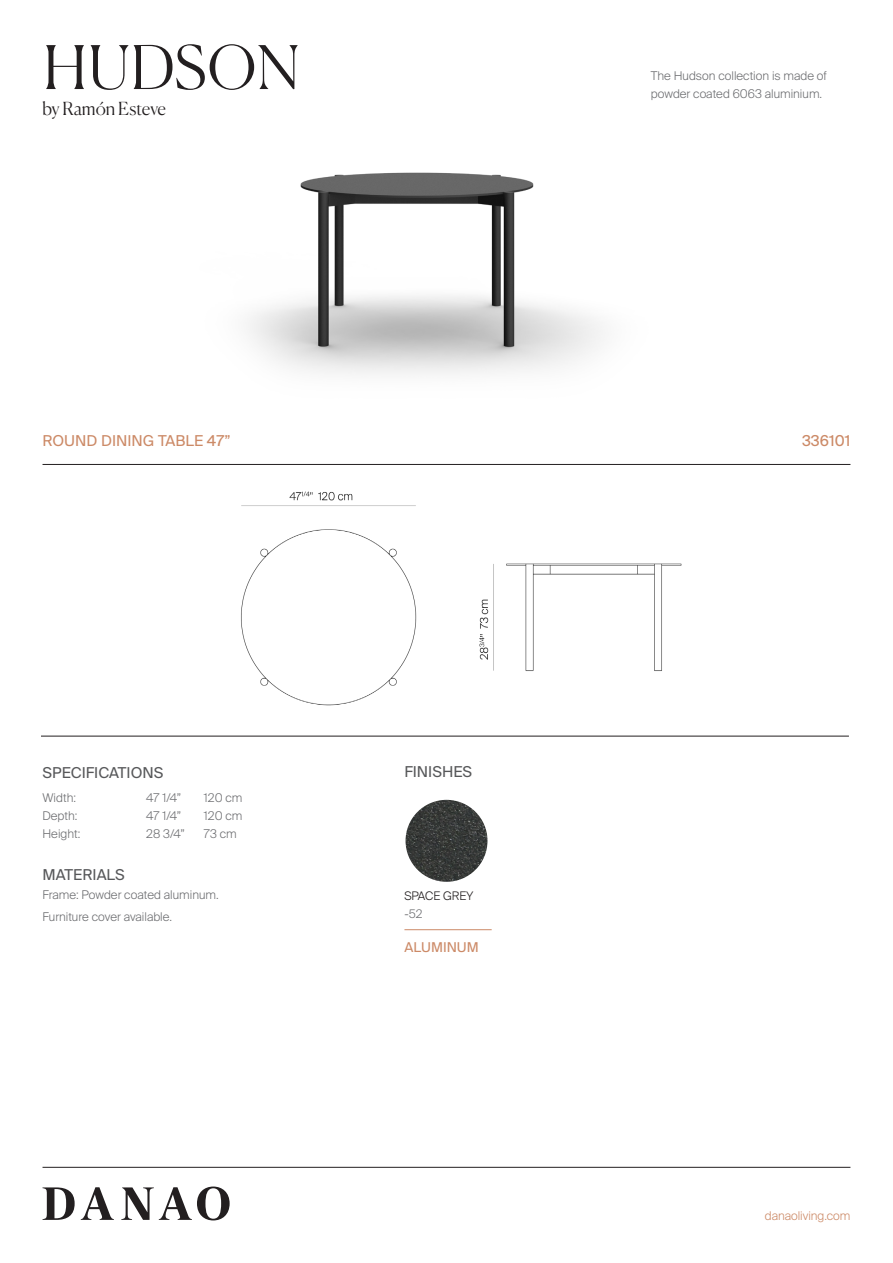
<style>
.page{position:relative;width:893px;height:1263px;background:#fff}
.page>*{position:absolute;margin:0;border:0;box-sizing:border-box;transform-origin:0 0}
.t1{font:300 60px "Canela";letter-spacing:.02em;color:#231f20}
.t2{font:300 18px "Canela";color:#231f20}
.t3{font:15px "Suisse Intl";color:#57585a}
.t4{font:15px "Suisse Intl";color:#cc8a67}
.t5{font:13.5px "Suisse Intl";color:#cc8a67}
.t6{font:300 12px/18px "Suisse Intl";color:#6c6d70}
.t7{font:300 12px "Suisse Intl";color:#cc8a67}
.t8{font:300 11.85px "Suisse Intl";color:#231f20}
.t9{font:300 11.85px "Suisse Intl";color:#6c6d70}
</style>
<div class="page">
<img style="left:248px;top:172px;width:355px;height:202px">
<svg style="left:43px;top:1187px;width:32px;height:33px"></svg>
<svg style="left:81px;top:1187px;width:33px;height:33px"></svg>
<svg style="left:121px;top:1186px;width:109px;height:34px"></svg>
<hr style="left:43px;top:1167px;width:807px;height:1px;background:#231f20">
<hr style="left:43px;top:464px;width:807px;height:1px;background:#231f20">
<hr style="left:41px;top:736px;width:808px;height:1px;background:#231f20">
<img style="left:66px;top:491px;width:758px;height:245px">
<hr style="left:404px;top:929px;width:88px;height:1px;background:#cc8a67">
<img style="left:406px;top:800px;width:81px;height:82px;border-radius:41px">
<h1 class="t1" style="left:43px;top:20px;width:258px">HUDSON</h1>
<h2 class="t2" style="left:43px;top:94px;width:125px">by Ramón Esteve</h2>
<p class="t6" style="left:651px;top:66px;width:178px">The Hudson collection is made of powder coated 6063 aluminium.</p>
<p class="t4" style="left:43px;top:432px;width:190px">ROUND DINING TABLE 47”</p>
<p class="t4" style="left:802px;top:432px;width:50px">336101</p>
<p class="t3" style="left:43px;top:764px;width:122px">SPECIFICATIONS</p>
<p class="t6" style="left:43px;top:789px;width:35px">Width:</p>
<p class="t6" style="left:146px;top:789px;width:36px">47 1/4”</p>
<p class="t6" style="left:204px;top:789px;width:40px">120 cm</p>
<p class="t6" style="left:43px;top:807px;width:36px">Depth:</p>
<p class="t6" style="left:146px;top:807px;width:36px">47 1/4”</p>
<p class="t6" style="left:204px;top:807px;width:40px">120 cm</p>
<p class="t6" style="left:43px;top:824px;width:39px">Height:</p>
<p class="t6" style="left:146px;top:824px;width:40px">28 3/4”</p>
<p class="t6" style="left:204px;top:824px;width:34px">73 cm</p>
<p class="t3" style="left:43px;top:865px;width:84px">MATERIALS</p>
<p class="t6" style="left:43px;top:883px;width:178px;line-height:22.2px">Frame: Powder coated aluminum.<br>Furniture cover available.</p>
<p class="t3" style="left:404px;top:763px;width:69px">FINISHES</p>
<p class="t8" style="left:404px;top:888px;width:70px">SPACE GREY</p>
<p class="t9" style="left:404px;top:906px;width:20px">-52</p>
<p class="t5" style="left:404px;top:940px;width:76px">ALUMINUM</p>
<p class="t7" style="left:765px;top:1209px;width:87px">danaoliving.com</p>
</div>
